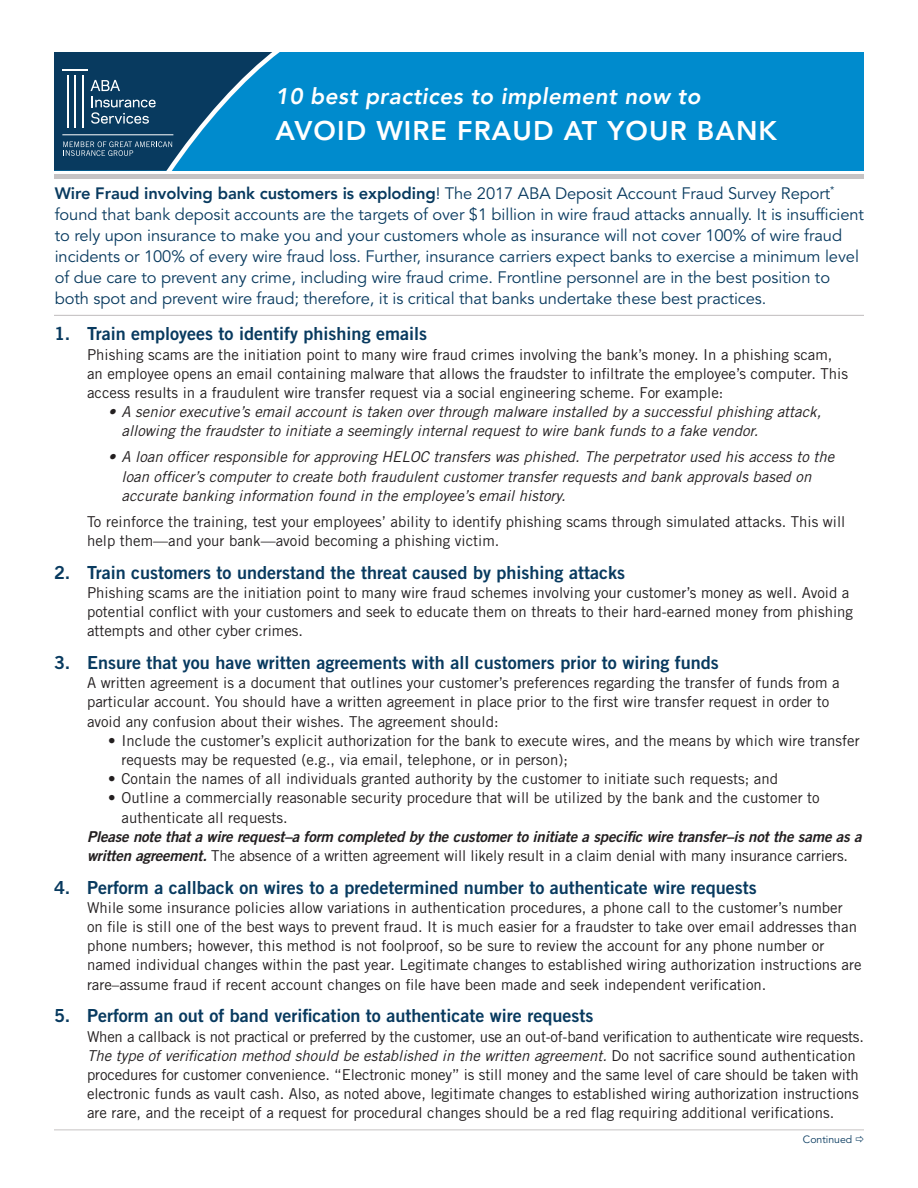
<style>
.page{position:relative;width:918px;height:1188px;background:#fff}
.page>*{position:absolute;margin:0;border:0;box-sizing:border-box;transform-origin:0 0}
.t1{font:800 27px "Avenir LT Pro";letter-spacing:.04em;color:#fff}
.t2{font:italic 800 22.5px "Avenir LT Pro";letter-spacing:.02em;color:#fff}
.t3{font:18px "Trade Gothic LT Std Bd 2";color:#083a5f}
.t4{font:16.5px/21px "Avenir LT Std";letter-spacing:-.005em;color:#083a5f}
.t5{font:800 16.5px "Avenir LT Pro";letter-spacing:-.005em;color:#083a5f}
.t6{font:15px/19.2px "Trade Gothic LT Std";color:#231f20}
.t7{font:italic 15px/19.2px "Trade Gothic LT Std";color:#231f20}
.t8{font:15px "Trade Gothic LT Std Bd 2 Obl";letter-spacing:-.01em;color:#231f20}
.t9{font:10.5px "Avenir LT Std";color:#083a5f}
.s1{font-family:"Avenir LT Std";font-weight:400}
.s2{font-family:"Trade Gothic LT Std Bd 2 Obl"}
.s3{font-style:italic}
</style>
<div class="page">
<div style="left:55px;top:52px;width:809px;height:119px;background:#008bcd"></div>
<div style="left:54px;top:174px;width:810px;height:5px;background:#c6c3c4"></div>
<hr style="left:54px;top:1130px;width:810px;height:1px;background:#c6c3c4">
<svg style="left:54px;top:52px;width:226px;height:119px"></svg>
<hr style="left:62px;top:135px;width:111px;height:1px;background:#fff">
<hr style="left:54px;top:315px;width:810px;height:1px;background:#c6c3c4">
<h2 class="t2" style="left:276px;top:82px;width:426px">10 best practices to implement now to</h2>
<h1 class="t1" style="left:276px;top:114px;width:503px">AVOID WIRE FRAUD AT YOUR BANK</h1>
<p class="t5" style="left:55px;top:183px;width:781px">Wire Fraud involving bank customers is exploding<span class="s1">! The 2017 ABA Deposit Account Fraud Survey Report</span><sup>*</sup></p>
<p class="t4" style="left:55px;top:204px;width:811px">found that bank deposit accounts are the targets of over $1 billion in wire fraud attacks annually. It is insufficient to rely upon insurance to make you and your customers whole as insurance will not cover 100% of wire fraud incidents or 100% of every wire fraud loss. Further, insurance carriers expect banks to exercise a minimum level of due care to prevent any crime, including wire fraud crime. Frontline personnel are in the best position to both spot and prevent wire fraud; therefore, it is critical that banks undertake these best practices.</p>
<p class="t3" style="left:54px;top:323px;width:375px">1. Train employees to identify phishing emails</p>
<p class="t6" style="left:87px;top:345px;width:763px">Phishing scams are the initiation point to many wire fraud crimes involving the bank’s money. In a phishing scam, an employee opens an email containing malware that allows the fraudster to infiltrate the employee’s computer. This access results in a fraudulent wire transfer request via a social engineering scheme. For example:</p>
<p class="t7" style="left:122px;top:403px;width:701px;text-indent:-14px">• A senior executive’s email account is taken over through malware installed by a successful phishing attack, allowing the fraudster to initiate a seemingly internal request to wire bank funds to a fake vendor.</p>
<p class="t7" style="left:122px;top:448px;width:714px;text-indent:-14px">• A loan officer responsible for approving HELOC transfers was phished. The perpetrator used his access to the loan officer’s computer to create both fraudulent customer transfer requests and bank approvals based on accurate banking information found in the employee’s email history.</p>
<p class="t6" style="left:87px;top:512px;width:760px">To reinforce the training, test your employees’ ability to identify phishing scams through simulated attacks. This will help them—and your bank—avoid becoming a phishing victim.</p>
<p class="t3" style="left:54px;top:561px;width:573px">2. Train customers to understand the threat caused by phishing attacks</p>
<p class="t6" style="left:87px;top:583px;width:768px">Phishing scams are the initiation point to many wire fraud schemes involving your customer’s money as well. Avoid a potential conflict with your customers and seek to educate them on threats to their hard-earned money from phishing attempts and other cyber crimes.</p>
<p class="t3" style="left:54px;top:651px;width:666px">3. Ensure that you have written agreements with all customers prior to wiring funds</p>
<p class="t6" style="left:87px;top:673px;width:754px">A written agreement is a document that outlines your customer’s preferences regarding the transfer of funds from a particular account. You should have a written agreement in place prior to the first wire transfer request in order to avoid any confusion about their wishes. The agreement should:</p>
<p class="t6" style="left:122px;top:731px;width:740px;text-indent:-14px">• Include the customer’s explicit authorization for the bank to execute wires, and the means by which wire transfer requests may be requested (e.g., via email, telephone, or in person);</p>
<p class="t6" style="left:108px;top:769px;width:672px">• Contain the names of all individuals granted authority by the customer to initiate such requests; and</p>
<p class="t6" style="left:122px;top:788px;width:700px;text-indent:-14px">• Outline a commercially reasonable security procedure that will be utilized by the bank and the customer to authenticate all requests.</p>
<p class="t8" style="left:87px;top:827px;width:776px">Please note that a wire request–a form completed by the customer to initiate a specific wire transfer–is not the same as a</p>
<p class="t6" style="left:87px;top:846px;width:763px"><span class="s2">written agreement.</span> The absence of a written agreement will likely result in a claim denial with many insurance carriers.</p>
<p class="t3" style="left:54px;top:876px;width:704px">4. Perform a callback on wires to a predetermined number to authenticate wire requests</p>
<p class="t6" style="left:87px;top:898px;width:776px">While some insurance policies allow variations in authentication procedures, a phone call to the customer’s number on file is still one of the best ways to prevent fraud. It is much easier for a fraudster to take over email addresses than phone numbers; however, this method is not foolproof, so be sure to review the account for any phone number or named individual changes within the past year. Legitimate changes to established wiring authorization instructions are rare–assume fraud if recent account changes on file have been made and seek independent verification.</p>
<p class="t3" style="left:54px;top:1005px;width:541px">5. Perform an out of band verification to authenticate wire requests</p>
<p class="t6" style="left:87px;top:1026px;width:778px">When a callback is not practical or preferred by the customer, use an out-of-band verification to authenticate wire requests.<br><span class="s3">The type of verification method should be established in the written agreement.</span> Do not sacrifice sound authentication procedures for customer convenience. “Electronic money” is still money and the same level of care should be taken with electronic funds as vault cash. Also, as noted above, legitimate changes to established wiring authorization instructions are rare, and the receipt of a request for procedural changes should be a red flag requiring additional verifications.</p>
<p class="t9" style="left:803px;top:1133px;width:51px">Continued</p>
</div>
